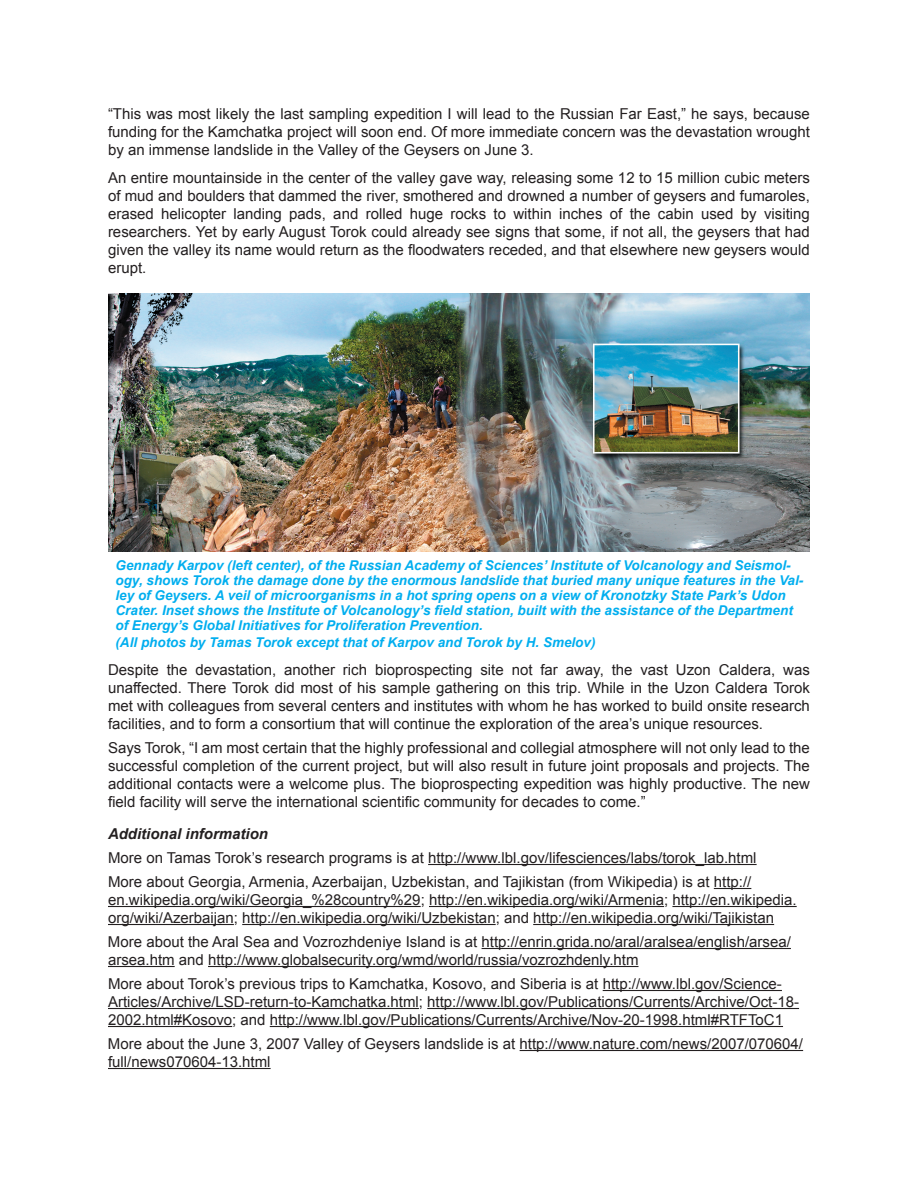
<style>
.page{position:relative;width:918px;height:1188px;background:#fff}
.page>*{position:absolute;margin:0;border:0;box-sizing:border-box;transform-origin:0 0}
.t1{font:15px/18px "Arial";color:#231f20}
.t2{font:italic 700 15px "Arial";color:#231f20}
.t3{font:italic 700 13.5px/15px "Arial";color:#00aeef}
</style>
<div class="page">
<hr style="left:428px;top:864px;width:329px;height:1px;background:#231f20">
<hr style="left:714px;top:888px;width:37px;height:1px;background:#231f20">
<hr style="left:108px;top:906px;width:313px;height:1px;background:#231f20">
<hr style="left:429px;top:906px;width:235px;height:1px;background:#231f20">
<hr style="left:672px;top:906px;width:125px;height:1px;background:#231f20">
<hr style="left:108px;top:924px;width:126px;height:1px;background:#231f20">
<hr style="left:242px;top:924px;width:254px;height:1px;background:#231f20">
<hr style="left:533px;top:924px;width:241px;height:1px;background:#231f20">
<hr style="left:482px;top:948px;width:309px;height:1px;background:#231f20">
<hr style="left:108px;top:966px;width:67px;height:1px;background:#231f20">
<hr style="left:208px;top:966px;width:431px;height:1px;background:#231f20">
<hr style="left:603px;top:990px;width:179px;height:1px;background:#231f20">
<hr style="left:108px;top:1008px;width:311px;height:1px;background:#231f20">
<hr style="left:427px;top:1008px;width:372px;height:1px;background:#231f20">
<hr style="left:108px;top:1026px;width:124px;height:1px;background:#231f20">
<hr style="left:270px;top:1026px;width:513px;height:1px;background:#231f20">
<hr style="left:520px;top:1050px;width:283px;height:1px;background:#231f20">
<hr style="left:108px;top:1068px;width:163px;height:1px;background:#231f20">
<img style="left:108px;top:293px;width:702px;height:259px">
<p class="t1" style="left:108px;top:105px;width:703px;text-align:justify">“This was most likely the last sampling expedition I will lead to the Russian Far East,” he says, because funding for the Kamchatka project will soon end. Of more immediate concern was the devastation wrought by an immense landslide in the Valley of the Geysers on June 3.</p>
<p class="t1" style="left:108px;top:169px;width:703px;text-align:justify">An entire mountainside in the center of the valley gave way, releasing some 12 to 15 million cubic meters of mud and boulders that dammed the river, smothered and drowned a number of geysers and fumaroles, erased helicopter landing pads, and rolled huge rocks to within inches of the cabin used by visiting researchers. Yet by early August Torok could already see signs that some, if not all, the geysers that had given the valley its name would return as the floodwaters receded, and that elsewhere new geysers would erupt.</p>
<p class="t3" style="left:115px;top:559px;width:689px">Gennady Karpov (left center), of the Russian Academy of Sciences’ Institute of Volcanology and Seismol&shy;ogy, shows Torok the damage done by the enormous landslide that buried many unique features in the Val&shy;ley of Geysers. A veil of microorganisms in a hot spring opens on a view of Kronotzky State Park’s Udon Crater. Inset shows the Institute of Volcanology’s field station, built with the assistance of the Department of Energy’s Global Initiatives for Proliferation Prevention.</p>
<p class="t3" style="left:116px;top:635px;width:482px">(All photos by Tamas Torok except that of Karpov and Torok by H. Smelov)</p>
<p class="t1" style="left:108px;top:661px;width:704px;text-align:justify">Despite the devastation, another rich bioprospecting site not far away, the vast Uzon Caldera, was unaffected. There Torok did most of his sample gathering on this trip. While in the Uzon Caldera Torok met with colleagues from several centers and institutes with whom he has worked to build onsite research facilities, and to form a consortium that will continue the exploration of the area’s unique resources.</p>
<p class="t1" style="left:108px;top:739px;width:703px;text-align:justify">Says Torok, “I am most certain that the highly professional and collegial atmosphere will not only lead to the successful completion of the current project, but will also result in future joint proposals and projects. The additional contacts were a welcome plus. The bioprospecting expedition was highly productive. The new field facility will serve the international scientific community for decades to come.”</p>
<p class="t2" style="left:108px;top:824px;width:162px">Additional information</p>
<p class="t1" style="left:108px;top:846px;width:650px;line-height:24px">More on Tamas Torok’s research programs is at http://www.lbl.gov/lifesciences/labs/torok_lab.html<br>More about Georgia, Armenia, Azerbaijan, Uzbekistan, and Tajikistan (from Wikipedia) is at http://</p>
<p class="t1" style="left:108px;top:891px;width:690px">en.wikipedia.org/wiki/Georgia_%28country%29; http://en.wikipedia.org/wiki/Armenia; http://en.wikipedia. org/wiki/Azerbaijan; http://en.wikipedia.org/wiki/Uzbekistan; and http://en.wikipedia.org/wiki/Tajikistan</p>
<p class="t1" style="left:108px;top:933px;width:684px">More about the Aral Sea and Vozrozhdeniye Island is at http://enrin.grida.no/aral/aralsea/english/arsea/ arsea.htm and http://www.globalsecurity.org/wmd/world/russia/vozrozhdenly.htm</p>
<p class="t1" style="left:108px;top:975px;width:693px">More about Torok’s previous trips to Kamchatka, Kosovo, and Siberia is at http://www.lbl.gov/Science-<br>Articles/Archive/LSD-return-to-Kamchatka.html; http://www.lbl.gov/Publications/Currents/Archive/Oct-18-<br>2002.html#Kosovo; and http://www.lbl.gov/Publications/Currents/Archive/Nov-20-1998.html#RTFToC1</p>
<p class="t1" style="left:108px;top:1035px;width:697px">More about the June 3, 2007 Valley of Geysers landslide is at http://www.nature.com/news/2007/070604/ full/news070604-13.html</p>
</div>
